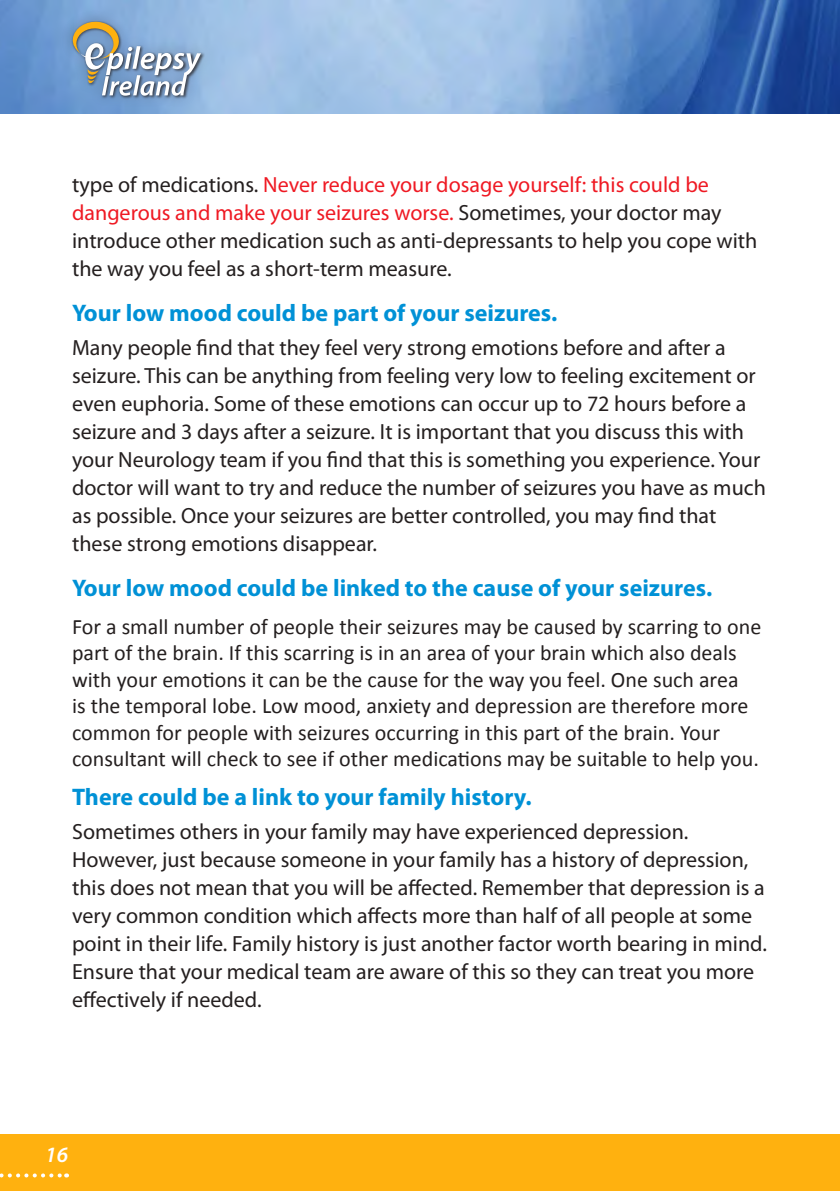
<style>
.page{position:relative;width:840px;height:1191px;background:#fff}
.page>*{position:absolute;margin:0;border:0;box-sizing:border-box;transform-origin:0 0}
.t1{font:700 24px "Myriad Pro";color:#0091d6}
.t2{font:22px/28px "Myriad Pro";color:#241f1f}
.t3{font:22px/26.4px "Calibri";color:#241f1f}
.t4{font:italic 600 22px "Myriad Pro";color:#fff}
.s1{color:#ef1923}
</style>
<div class="page">
<div style="left:0;top:1134px;width:839px;height:57px;background:#ffb10f"></div>
<svg style="left:0;top:1173px;width:67px;height:4px"></svg>
<img style="left:0;top:0;width:839px;height:113px">
<div style="left:60px;top:9px;width:152px;height:99px;background:#241f1f;opacity:.35"></div>
<img style="left:201px;top:23px;width:4px;height:61px">
<svg style="left:72px;top:21px;width:129px;height:75px;background:#94aac1"></svg>
<p class="t2" style="left:72px;top:171px;width:686px">type of medications. <span class="s1">Never reduce your dosage yourself: this could be dangerous and make your seizures worse.</span> Sometimes, your doctor may introduce other medication such as anti-depressants to help you cope with the way you feel as a short-term measure.</p>
<p class="t1" style="left:72px;top:298px;width:486px">Your low mood could be part of your seizures.</p>
<p class="t2" style="left:72px;top:333px;width:695px">Many people find that they feel very strong emotions before and after a seizure. This can be anything from feeling very low to feeling excitement or even euphoria. Some of these emotions can occur up to 72 hours before a seizure and 3 days after a seizure. It is important that you discuss this with your Neurology team if you find that this is something you experience. Your doctor will want to try and reduce the number of seizures you have as much as possible. Once your seizures are better controlled, you may find that these strong emotions disappear.</p>
<p class="t1" style="left:72px;top:572px;width:641px">Your low mood could be linked to the cause of your seizures.</p>
<p class="t3" style="left:72px;top:613px;width:690px">For a small number of people their seizures may be caused by scarring to one part of the brain. If this scarring is in an area of your brain which also deals with your emotions it can be the cause for the way you feel. One such area<br>is the temporal lobe. Low mood, anxiety and depression are therefore more common for people with seizures occurring in this part of the brain. Your consultant will check to see if other medications may be suitable to help you.</p>
<p class="t1" style="left:72px;top:781px;width:460px">There could be a link to your family history.</p>
<p class="t2" style="left:72px;top:817px;width:696px">Sometimes others in your family may have experienced depression.<br>However, just because someone in your family has a history of depression, this does not mean that you will be affected. Remember that depression is a very common condition which affects more than half of all people at some point in their life. Family history is just another factor worth bearing in mind.<br>Ensure that your medical team are aware of this so they can treat you more effectively if needed.</p>
<p class="t4" style="left:45px;top:1140px;width:24px">16</p>
</div>
